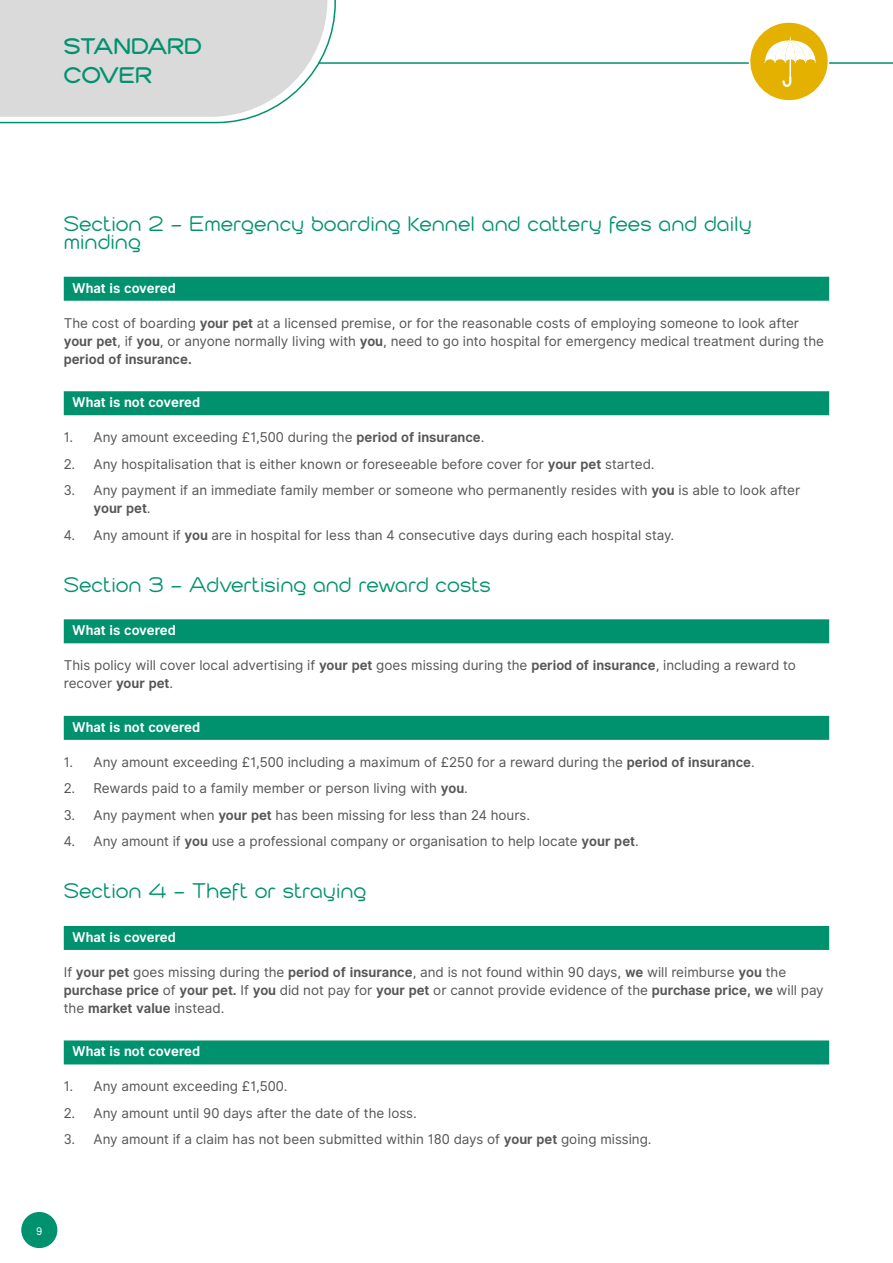
<style>
.page{position:relative;width:893px;height:1263px;background:#fff}
.page>*{position:absolute;margin:0;border:0;box-sizing:border-box;transform-origin:0 0}
.t1{font:700 24px/28.8px "Cabourg";color:#00926e}
.t2{font:22.5px/18px "Cabourg";color:#00926e}
.t3{font:13.5px/18px "Inter UI";color:#575756}
.t4{font:700 13.5px "Inter UI";letter-spacing:-.005em;color:#fff}
.t5{font:10.5px "Inter UI";color:#fff}
.s1{font-weight:700}
</style>
<div class="page">
<div style="left:64px;top:277px;width:765px;height:24px;background:#00926e"></div>
<div style="left:64px;top:391px;width:765px;height:24px;background:#00926e"></div>
<div style="left:64px;top:619px;width:765px;height:24px;background:#00926e"></div>
<div style="left:64px;top:716px;width:765px;height:24px;background:#00926e"></div>
<div style="left:64px;top:926px;width:765px;height:24px;background:#00926e"></div>
<div style="left:64px;top:1040px;width:765px;height:24px;background:#00926e"></div>
<div style="left:21px;top:1212px;width:36px;height:36px;background:#00926e;border-radius:50%"></div>
<svg style="left:0;top:0;width:336px;height:124px;background:#dbdddd"></svg>
<hr style="left:318px;top:62px;width:575px;height:2px;background:#00926e">
<div style="left:750px;top:22px;width:78px;height:79px;background:#e4b100;border-radius:50%"></div>
<div style="left:749px;top:21px;width:80px;height:81px;border:2px solid #fff;border-radius:50%"></div>
<svg style="left:764px;top:36px;width:52px;height:51px"></svg>
<h1 class="t1" style="left:64px;top:32px;width:140px">STANDARD<br>COVER</h1>
<h2 class="t2" style="left:64px;top:215px;width:689px">Section 2 - Emergency boarding kennel and cattery fees and daily minding</h2>
<p class="t4" style="left:72px;top:279px;width:105px">What is covered</p>
<p class="t3" style="left:64px;top:314px;width:762px">The cost of boarding <span class="s1">your pet</span> at a licensed premise, or for the reasonable costs of employing someone to look after <span class="s1">your pet</span>, if <span class="s1">you</span>, or anyone normally living with <span class="s1">you</span>, need to go into hospital for emergency medical treatment during the <span class="s1">period of insurance.</span></p>
<p class="t4" style="left:72px;top:393px;width:129px">What is not covered</p>
<p class="t3" style="left:64px;top:428px;width:422px">1. Any amount exceeding £1,500 during the <span class="s1">period of insurance</span>.</p>
<p class="t3" style="left:64px;top:455px;width:592px">2. Any hospitalisation that is either known or foreseeable before cover for <span class="s1">your pet</span> started.</p>
<p class="t3" style="left:94px;top:481px;width:708px;text-indent:-30px">3. Any payment if an immediate family member or someone who permanently resides with <span class="s1">you</span> is able to look after <span class="s1">your pet</span>.</p>
<p class="t3" style="left:64px;top:526px;width:612px">4. Any amount if <span class="s1">you</span> are in hospital for less than 4 consecutive days during each hospital stay.</p>
<h2 class="t2" style="left:64px;top:575px;width:429px">Section 3 - Advertising and reward costs</h2>
<p class="t4" style="left:72px;top:621px;width:105px">What is covered</p>
<p class="t3" style="left:64px;top:657px;width:733px">This policy will cover local advertising if <span class="s1">your pet</span> goes missing during the <span class="s1">period of insurance</span>, including a reward to recover <span class="s1">your pet</span>.</p>
<p class="t4" style="left:72px;top:718px;width:129px">What is not covered</p>
<p class="t3" style="left:64px;top:753px;width:693px">1. Any amount exceeding £1,500 including a maximum of £250 for a reward during the <span class="s1">period of insurance</span>.</p>
<p class="t3" style="left:64px;top:780px;width:406px">2. Rewards paid to a family member or person living with <span class="s1">you</span>.</p>
<p class="t3" style="left:64px;top:806px;width:468px">3. Any payment when <span class="s1">your pet</span> has been missing for less than 24 hours.</p>
<p class="t3" style="left:64px;top:833px;width:576px">4. Any amount if <span class="s1">you</span> use a professional company or organisation to help locate <span class="s1">your pet</span>.</p>
<h2 class="t2" style="left:64px;top:882px;width:304px">Section 4 - Theft or straying</h2>
<p class="t4" style="left:72px;top:928px;width:105px">What is covered</p>
<p class="t3" style="left:64px;top:963px;width:761px">If <span class="s1">your pet</span> goes missing during the <span class="s1">period of insurance</span>, and is not found within 90 days, <span class="s1">we</span> will reimburse <span class="s1">you</span> the <span class="s1">purchase price</span> of <span class="s1">your pet.</span> If <span class="s1">you</span> did not pay for <span class="s1">your pet</span> or cannot provide evidence of the <span class="s1">purchase price, we</span> will pay the <span class="s1">market value</span> instead.</p>
<p class="t4" style="left:72px;top:1042px;width:129px">What is not covered</p>
<p class="t3" style="left:64px;top:1078px;width:225px">1. Any amount exceeding £1,500.</p>
<p class="t3" style="left:64px;top:1104px;width:355px">2. Any amount until 90 days after the date of the loss.</p>
<p class="t3" style="left:64px;top:1131px;width:589px">3. Any amount if a claim has not been submitted within 180 days of <span class="s1">your pet</span> going missing.</p>
<p class="t5" style="left:36px;top:1224px;width:8px">9</p>
</div>
